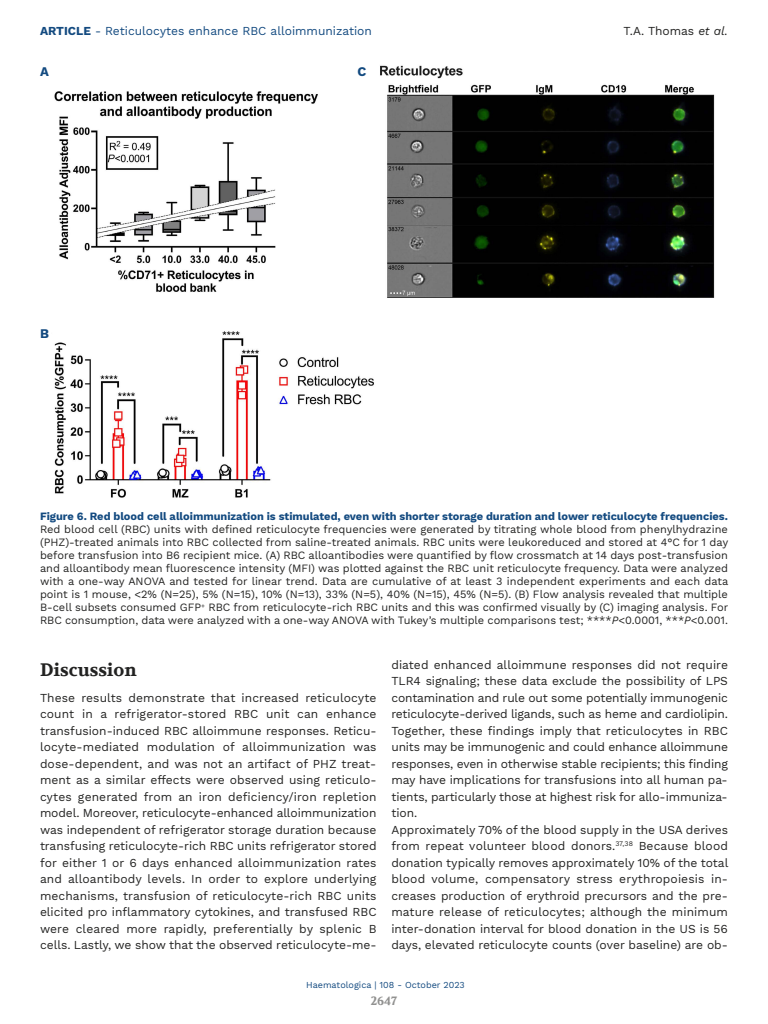
<style>
.page{position:relative;width:768px;height:1024px;background:#fff}
.page>*{position:absolute;margin:0;border:0;box-sizing:border-box;transform-origin:0 0}
.t1{font:700 18px "Volkhov";color:#222221}
.t2{font:700 13px "Work Sans";color:#134a80}
.t3{font:12px/16.5px "Work Sans";letter-spacing:-.005em;color:#222221;text-align:justify}
.t4{font:12px "Work Sans";color:#134a80}
.t5{font:700 12px "Volkhov";color:#919190}
.t6{font:11px/13px "Work Sans";letter-spacing:-.005em;color:#222221;text-align:justify}
.t7{font:700 11px "Work Sans";color:#134a80}
.t8{font:9px "Work Sans";color:#134a80}
.s1{font-weight:700}
.s2{font-style:italic}
</style>
<div class="page">
<img style="left:54px;top:65px;width:661px;height:433px">
<p class="t4" style="left:40px;top:24px;width:334px"><span class="s1">ARTICLE</span> - Reticulocytes enhance RBC alloimmunization</p>
<p class="t3" style="left:624px;top:23px;width:106px">T.A. Thomas <span class="s2">et al.</span></p>
<p class="t2" style="left:40px;top:64px;width:10px">A</p>
<p class="t2" style="left:40px;top:326px;width:10px">B</p>
<p class="t2" style="left:358px;top:64px;width:10px">C</p>
<p class="t7" style="left:40px;top:510px;width:690px">Figure 6. Red blood cell alloimmunization is stimulated, even with shorter storage duration and lower reticulocyte frequencies.</p>
<p class="t6" style="left:40px;top:523px;width:690px">Red blood cell (RBC) units with defined reticulocyte frequencies were generated by titrating whole blood from phenylhydrazine (PHZ)-treated animals into RBC collected from saline-treated animals. RBC units were leukoreduced and stored at 4°C for 1 day before transfusion into B6 recipient mice. (A) RBC alloantibodies were quantified by flow crossmatch at 14 days post-transfusion and alloantibody mean fluorescence intensity (MFI) was plotted against the RBC unit reticulocyte frequency. Data were analyzed with a one-way ANOVA and tested for linear trend. Data are cumulative of at least 3 independent experiments and each data point is 1 mouse, &lt;2% (N=25), 5% (N=15), 10% (N=13), 33% (N=5), 40% (N=15), 45% (N=5). (B) Flow analysis revealed that multiple B-cell subsets consumed GFP<sup>+</sup> RBC from reticulocyte-rich RBC units and this was confirmed visually by (C) imaging analysis. For RBC consumption, data were analyzed with a one-way ANOVA with Tukey’s multiple comparisons test; ****<span class="s2">P</span>&lt;0.0001, ***<span class="s2">P</span>&lt;0.001.</p>
<h1 class="t1" style="left:40px;top:659px;width:98px">Discussion</h1>
<p class="t3" style="left:40px;top:689px;width:338px">These results demonstrate that increased reticulocyte count in a refrigerator-stored RBC unit can enhance transfusion-induced RBC alloimmune responses. Reticu&shy;locyte-mediated modulation of alloimmunization was dose-dependent, and was not an artifact of PHZ treat&shy;ment as a similar effects were observed using reticulo&shy;cytes generated from an iron deficiency/iron repletion model. Moreover, reticulocyte-enhanced alloimmunization was independent of refrigerator storage duration because transfusing reticulocyte-rich RBC units refrigerator stored for either 1 or 6 days enhanced alloimmunization rates and alloantibody levels. In order to explore underlying mechanisms, transfusion of reticulocyte-rich RBC units elicited pro inflammatory cytokines, and transfused RBC were cleared more rapidly, preferentially by splenic B cells. Lastly, we show that the observed reticulocyte-me-</p>
<p class="t3" style="left:391px;top:656px;width:338px;text-align:left">diated enhanced alloimmune responses did not require TLR4 signaling; these data exclude the possibility of LPS contamination and rule out some potentially immunogenic reticulocyte-derived ligands, such as heme and cardiolipin.<br>Together, these findings imply that reticulocytes in RBC units may be immunogenic and could enhance alloimmune responses, even in otherwise stable recipients; this finding may have implications for transfusions into all human pa&shy;tients, particularly those at highest risk for allo-immuniza&shy;tion.<br>Approximately 70% of the blood supply in the USA derives from repeat volunteer blood donors.<sup>37,38</sup> Because blood donation typically removes approximately 10% of the total blood volume, compensatory stress erythropoiesis in&shy;creases production of erythroid precursors and the pre&shy;mature release of reticulocytes; although the minimum inter-donation interval for blood donation in the US is 56 days, elevated reticulocyte counts (over baseline) are ob-</p>
<p class="t8" style="left:306px;top:979px;width:160px">Haematologica | 108 - October 2023</p>
<p class="t5" style="left:371px;top:993px;width:28px">2647</p>
</div>
